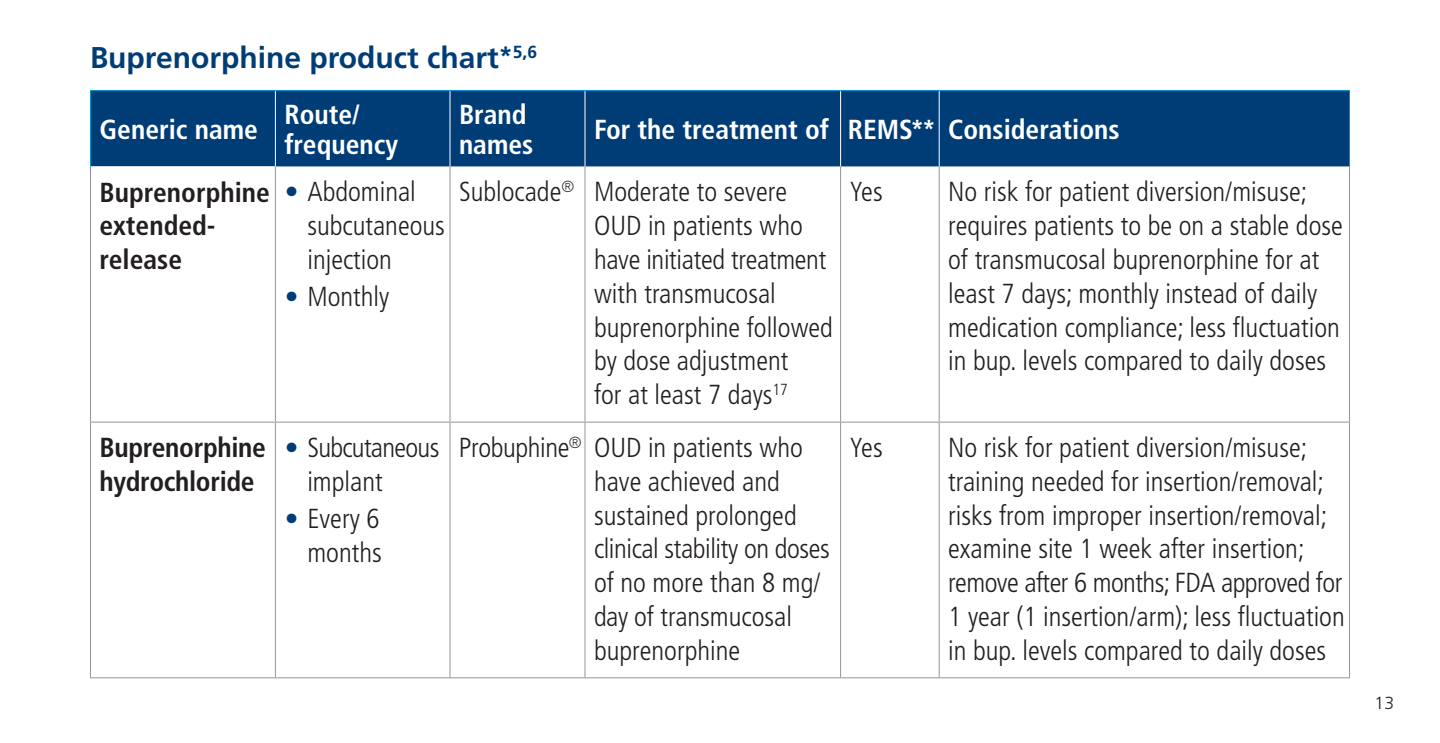
<style>
.page{position:relative;width:1440px;height:743px;background:#fff}
.page>*{position:absolute;margin:0;border:0;box-sizing:border-box;transform-origin:0 0}
.t1{font:700 30px "Frutiger";color:#003d77}
.t2{font:300 condensed 27.5px/33.8px "Frutiger";color:#231f20}
.t3{font:700 condensed 27.5px/30px "Frutiger";color:#fff}
.t4{font:700 condensed 27.5px/33.8px "Frutiger";letter-spacing:-.01em;color:#231f20}
.t5{font:300 condensed 27.5px/33.8px "Frutiger";letter-spacing:-.025em;color:#231f20}
.t6{font:300 17.5px "Frutiger";color:#231f20}
.s1{font-size:25px}
.s2{color:#003d77}
</style>
<div class="page">
<div style="left:91px;top:91px;width:1258px;height:75px;background:#003d77"></div>
<svg style="left:91px;top:166px;width:184px;height:511px"></svg>
<hr style="left:275px;top:91px;width:1px;height:75px;background:#fff">
<hr style="left:449px;top:91px;width:2px;height:75px;background:#fff">
<hr style="left:584px;top:91px;width:2px;height:75px;background:#fff">
<hr style="left:840px;top:91px;width:1px;height:75px;background:#fff">
<hr style="left:939px;top:91px;width:1px;height:75px;background:#fff">
<hr style="left:90px;top:421px;width:185px;height:1px;background:#939598">
<hr style="left:275px;top:421px;width:175px;height:1px;background:#939598">
<hr style="left:450px;top:421px;width:135px;height:1px;background:#939598">
<hr style="left:585px;top:421px;width:256px;height:1px;background:#939598">
<hr style="left:841px;top:421px;width:98px;height:1px;background:#939598">
<hr style="left:939px;top:421px;width:411px;height:1px;background:#939598">
<hr style="left:90px;top:677px;width:185px;height:1px;background:#939598">
<hr style="left:275px;top:677px;width:175px;height:1px;background:#939598">
<hr style="left:450px;top:677px;width:135px;height:1px;background:#939598">
<hr style="left:585px;top:677px;width:256px;height:1px;background:#939598">
<hr style="left:841px;top:677px;width:98px;height:1px;background:#939598">
<hr style="left:939px;top:677px;width:411px;height:1px;background:#939598">
<hr style="left:90px;top:166px;width:1px;height:255px;background:#939598">
<hr style="left:275px;top:166px;width:1px;height:255px;background:#939598">
<hr style="left:449px;top:166px;width:2px;height:255px;background:#939598">
<hr style="left:584px;top:166px;width:2px;height:255px;background:#939598">
<hr style="left:840px;top:166px;width:1px;height:255px;background:#939598">
<hr style="left:939px;top:166px;width:1px;height:255px;background:#939598">
<hr style="left:1349px;top:166px;width:1px;height:255px;background:#939598">
<hr style="left:90px;top:422px;width:1px;height:255px;background:#939598">
<hr style="left:275px;top:422px;width:1px;height:255px;background:#939598">
<hr style="left:449px;top:422px;width:2px;height:255px;background:#939598">
<hr style="left:584px;top:422px;width:2px;height:255px;background:#939598">
<hr style="left:840px;top:422px;width:1px;height:255px;background:#939598">
<hr style="left:939px;top:422px;width:1px;height:255px;background:#939598">
<hr style="left:1349px;top:422px;width:1px;height:255px;background:#939598">
<hr style="left:1349px;top:91px;width:1px;height:75px;background:#0091d1">
<hr style="left:90px;top:91px;width:1px;height:75px;background:#0091d1">
<hr style="left:90px;top:90px;width:185px;height:1px;background:#0091d1">
<hr style="left:275px;top:90px;width:175px;height:1px;background:#0091d1">
<hr style="left:450px;top:90px;width:135px;height:1px;background:#0091d1">
<hr style="left:585px;top:90px;width:256px;height:1px;background:#0091d1">
<hr style="left:841px;top:90px;width:98px;height:1px;background:#0091d1">
<hr style="left:939px;top:90px;width:411px;height:1px;background:#0091d1">
<p class="t1" style="left:90px;top:39px;width:449px">Buprenorphine product chart<span class="s1">*</span><sup>5,6</sup></p>
<p class="t3" style="left:99px;top:114px;width:160px">Generic name</p>
<p class="t3" style="left:284px;top:99px;width:115px">Route/ frequency</p>
<p class="t3" style="left:459px;top:99px;width:76px">Brand names</p>
<p class="t3" style="left:594px;top:114px;width:527px">For the treatment of REMS** Considerations</p>
<p class="t4" style="left:99px;top:175px;width:172px">Buprenorphine extended&shy;release</p>
<p class="t2" style="left:307px;top:175px;width:139px;text-indent:-22px"><span class="s2">•</span> Abdominal subcutaneous injection</p>
<p class="t2" style="left:285px;top:280px;width:106px"><span class="s2">•</span> Monthly</p>
<p class="t4" style="left:99px;top:430px;width:168px">Buprenorphine hydrochloride</p>
<p class="t5" style="left:307px;top:431px;width:133px;text-indent:-22px"><span class="s2">•</span> Subcutaneous implant</p>
<p class="t2" style="left:285px;top:502px;width:98px;text-align:right"><span class="s2">•</span> Every 6 months</p>
<p class="t2" style="left:459px;top:175px;width:117px">Sublocade<sup>®</sup></p>
<p class="t2" style="left:594px;top:175px;width:240px">Moderate to severe<br>OUD in patients who have initiated treatment with transmucosal buprenorphine followed by dose adjustment<br>for at least 7 days<sup>17</sup></p>
<p class="t2" style="left:850px;top:175px;width:35px">Yes</p>
<p class="t2" style="left:948px;top:175px;width:396px">No risk for patient diversion/misuse; requires patients to be on a stable dose of transmucosal buprenorphine for at least 7 days; monthly instead of daily medication compliance; less fluctuation in bup. levels compared to daily doses</p>
<p class="t2" style="left:459px;top:431px;width:345px">Probuphine<sup>®</sup> OUD in patients who</p>
<p class="t2" style="left:594px;top:465px;width:237px">have achieved and sustained prolonged clinical stability on doses of no more than 8 mg/ day of transmucosal buprenorphine</p>
<p class="t2" style="left:850px;top:431px;width:35px">Yes</p>
<p class="t2" style="left:948px;top:431px;width:398px">No risk for patient diversion/misuse; training needed for insertion/removal; risks from improper insertion/removal; examine site 1 week after insertion; remove after 6 months; FDA approved for 1 year (1 insertion/arm); less fluctuation in bup. levels compared to daily doses</p>
<p class="t6" style="left:1375px;top:693px;width:21px">13</p>
</div>
